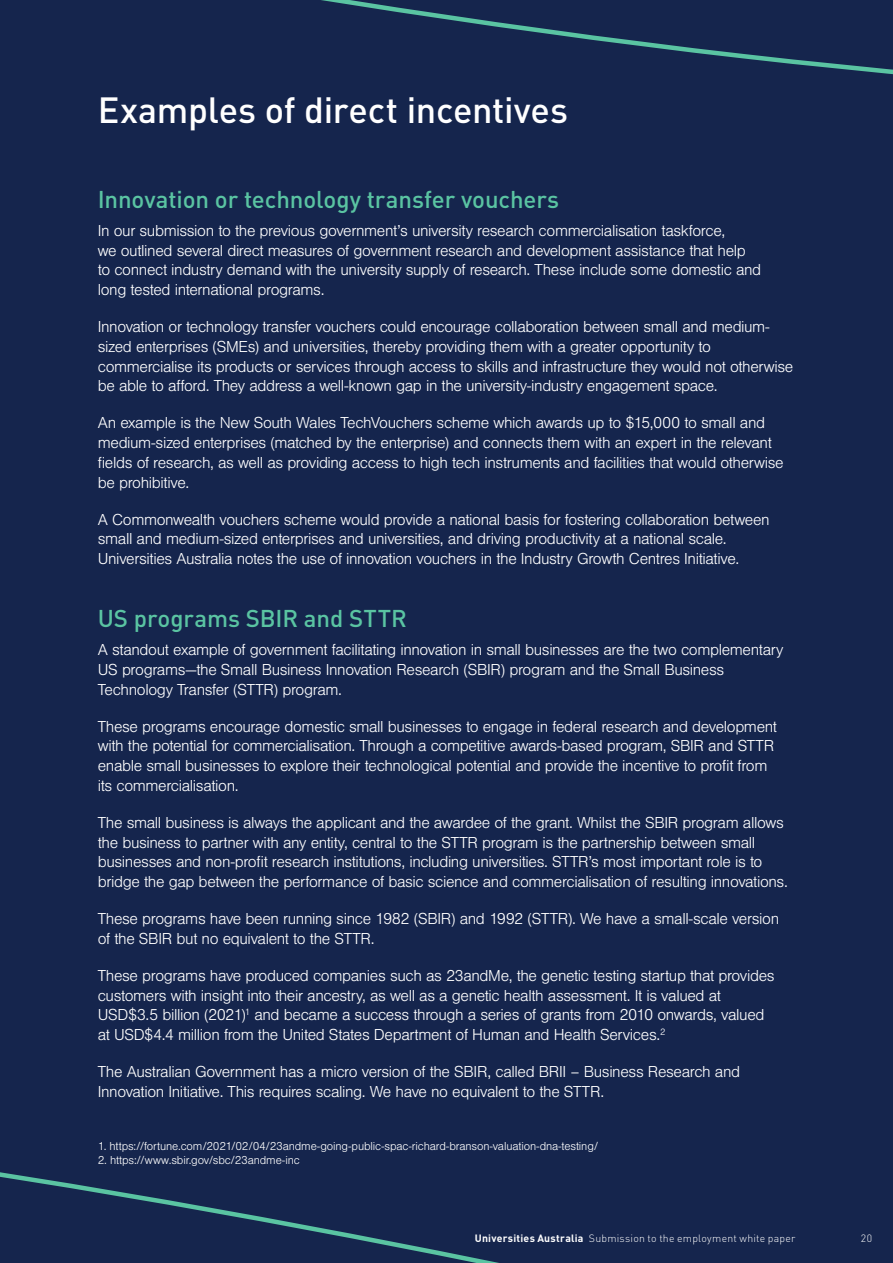
<style>
.page{position:relative;width:893px;height:1263px;background:#15254d}
.page>*{position:absolute;margin:0;border:0;box-sizing:border-box;transform-origin:0 0}
.t1{font:500 36px "DIN";letter-spacing:-.01em;color:#fff}
.t2{font:500 24px "DIN";letter-spacing:-.005em;color:#5ac4a2}
.t3{font:300 16.5px/19.8px "Nimbus San";letter-spacing:-.025em;color:#fff}
.t4{font:300 12px "Nimbus San";letter-spacing:-.01em;color:#fff}
.t5{font:300 10.5px "DIN";letter-spacing:.02em;color:#fff}
.s1{font-weight:700}
</style>
<div class="page">
<svg style="left:321px;top:0;width:572px;height:75px"></svg>
<svg style="left:0;top:1172px;width:499px;height:91px"></svg>
<h1 class="t1" style="left:98px;top:87px;width:472px">Examples of direct incentives</h1>
<h2 class="t2" style="left:98px;top:184px;width:463px">Innovation or technology transfer vouchers</h2>
<p class="t3" style="left:98px;top:221px;width:665px">In our submission to the previous government’s university research commercialisation taskforce,<br>we outlined several direct measures of government research and development assistance that help to connect industry demand with the university supply of research. These include some domestic and long tested international programs.</p>
<p class="t3" style="left:98px;top:317px;width:697px">Innovation or technology transfer vouchers could encourage collaboration between small and medium&shy;sized enterprises (SMEs) and universities, thereby providing them with a greater opportunity to commercialise its products or services through access to skills and infrastructure they would not otherwise be able to afford. They address a well-known gap in the university-industry engagement space.</p>
<p class="t3" style="left:98px;top:413px;width:687px">An example is the New South Wales TechVouchers scheme which awards up to $15,000 to small and medium-sized enterprises (matched by the enterprise) and connects them with an expert in the relevant fields of research, as well as providing access to high tech instruments and facilities that would otherwise be prohibitive.</p>
<p class="t3" style="left:98px;top:510px;width:673px">A Commonwealth vouchers scheme would provide a national basis for fostering collaboration between small and medium-sized enterprises and universities, and driving productivity at a national scale.<br>Universities Australia notes the use of innovation vouchers in the Industry Growth Centres Initiative.</p>
<h2 class="t2" style="left:98px;top:603px;width:311px">US programs SBIR and STTR</h2>
<p class="t3" style="left:98px;top:640px;width:687px">A standout example of government facilitating innovation in small businesses are the two complementary<br>US programs—the Small Business Innovation Research (SBIR) program and the Small Business<br>Technology Transfer (STTR) program.</p>
<p class="t3" style="left:98px;top:717px;width:681px">These programs encourage domestic small businesses to engage in federal research and development with the potential for commercialisation. Through a competitive awards-based program, SBIR and STTR enable small businesses to explore their technological potential and provide the incentive to profit from its commercialisation.</p>
<p class="t3" style="left:98px;top:813px;width:692px">The small business is always the applicant and the awardee of the grant. Whilst the SBIR program allows the business to partner with any entity, central to the STTR program is the partnership between small businesses and non-profit research institutions, including universities. STTR’s most important role is to bridge the gap between the performance of basic science and commercialisation of resulting innovations.</p>
<p class="t3" style="left:98px;top:909px;width:683px">These programs have been running since 1982 (SBIR) and 1992 (STTR). We have a small-scale version of the SBIR but no equivalent to the STTR.</p>
<p class="t3" style="left:98px;top:966px;width:678px">These programs have produced companies such as 23andMe, the genetic testing startup that provides customers with insight into their ancestry, as well as a genetic health assessment. It is valued at USD$3.5 billion (2021)<sup>1</sup> and became a success through a series of grants from 2010 onwards, valued at USD$4.4 million from the United States Department of Human and Health Services.<sup>2</sup></p>
<p class="t3" style="left:98px;top:1062px;width:644px">The Australian Government has a micro version of the SBIR, called BRII – Business Research and<br>Innovation Initiative. This requires scaling. We have no equivalent to the STTR.</p>
<p class="t4" style="left:98px;top:1140px;width:502px">1. https://fortune.com/2021/02/04/23andme-going-public-spac-richard-branson-valuation-dna-testing/</p>
<p class="t4" style="left:98px;top:1154px;width:203px">2. https://www.sbir.gov/sbc/23andme-inc</p>
<p class="t5" style="left:475px;top:1231px;width:322px"><span class="s1">Universities Australia</span> Submission to the employment white paper</p>
<p class="t5" style="left:861px;top:1231px;width:13px">20</p>
</div>
